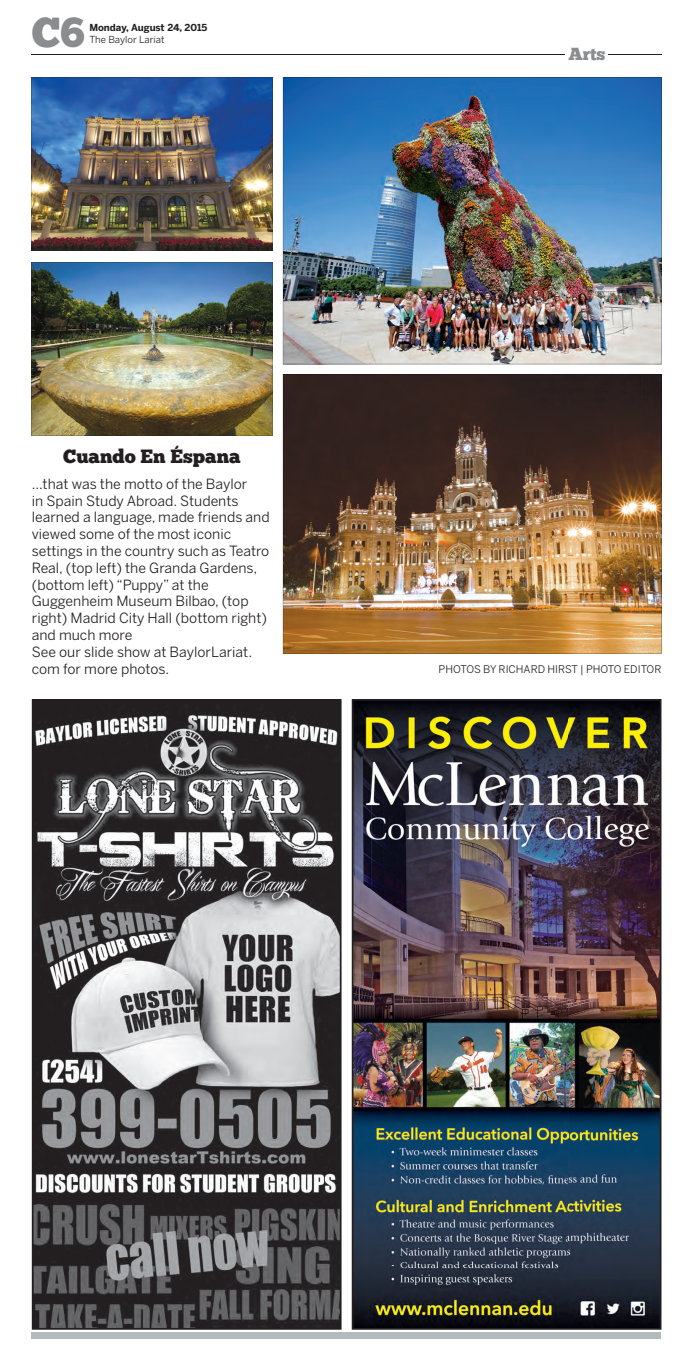
<style>
.page{position:relative;width:693px;height:1355px;background:#fff}
.page>*{position:absolute;margin:0;border:0;box-sizing:border-box;transform-origin:0 0}
.t1{font:42px "Chunk Five";color:#8a8c8f}
.t2{font:19.25px "Chunk Five";color:#231f20}
.t3{font:17.5px "Chunk Five";color:#8a8c8f}
.t4{font:14px/16.8px "Benton Sans";color:#231f20}
.t5{font:10.5px "Benton Sans";color:#231f20}
.t6{font:700 9.62px "Benton Sans";color:#231f20}
.t7{font:9.62px "Benton Sans";color:#231f20}
</style>
<div class="page">
<div style="left:32px;top:1332px;width:630px;height:6px;background:#b3bbbe"></div>
<hr style="left:609px;top:54px;width:53px;height:1px;background:#231f20">
<hr style="left:32px;top:54px;width:533px;height:1px;background:#231f20">
<img style="left:352px;top:699px;width:310px;height:630px">
<svg style="left:32px;top:699px;width:310px;height:630px"></svg>
<img style="left:31px;top:77px;width:242px;height:174px">
<img style="left:31px;top:262px;width:242px;height:174px">
<img style="left:283px;top:77px;width:379px;height:287px">
<img style="left:283px;top:374px;width:379px;height:280px">
<h1 class="t1" style="left:32px;top:8px;width:55px">C6</h1>
<p class="t6" style="left:89px;top:22px;width:119px">Monday, August 24, 2015</p>
<p class="t7" style="left:89px;top:34px;width:77px">The Baylor Lariat</p>
<h2 class="t2" style="left:63px;top:444px;width:179px">Cuando En Éspana</h2>
<p class="t4" style="left:32px;top:475px;width:239px">...that was the motto of the Baylor<br>in Spain Study Abroad. Students learned a language, made friends and viewed some of the most iconic settings in the country such as Teatro<br>Real, (top left) the Granda Gardens, (bottom left) “Puppy” at the<br>Guggenheim Museum Bilbao, (top right) Madrid City Hall (bottom right) and much more<br>See our slide show at BaylorLariat. com for more photos.</p>
<p class="t3" style="left:568px;top:44px;width:38px">Arts</p>
<p class="t5" style="left:439px;top:662px;width:224px">PHOTOS BY RICHARD HIRST | PHOTO EDITOR</p>
</div>
